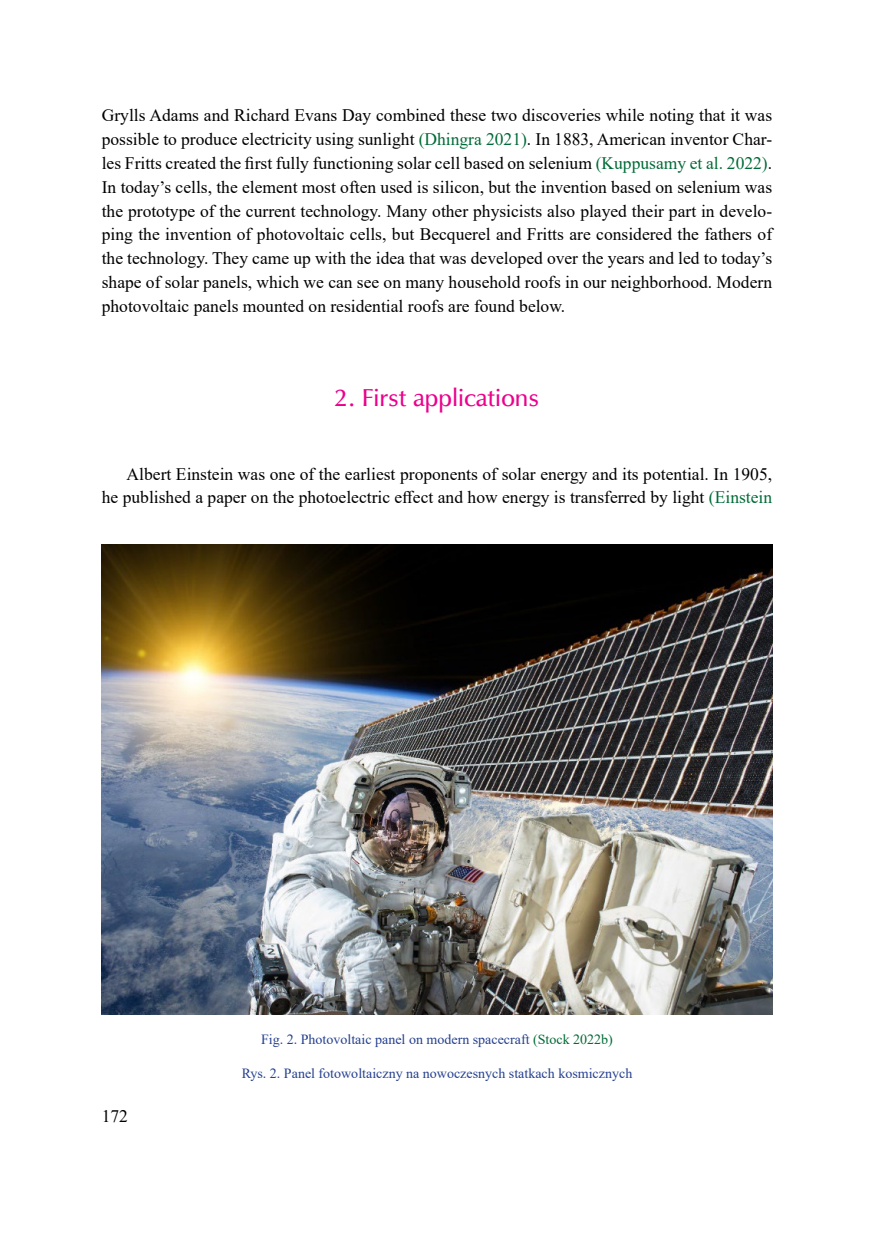
<style>
.page{position:relative;width:874px;height:1241px;background:#fff}
.page>*{position:absolute;margin:0;border:0;box-sizing:border-box;transform-origin:0 0}
.t1{font:24.5px "Zapf Humnst Dm EU";color:#ec008c}
.t2{font:17.5px/23.8px "Times New Roman";color:#000;text-align:justify}
.t3{font:14px "Times New Roman";color:#25408f}
.s1{color:#006b36}
</style>
<div class="page">
<img style="left:102px;top:544px;width:669px;height:470px">
<p class="t2" style="left:102px;top:103px;width:671px">Grylls Adams and Richard Evans Day combined these two discoveries while noting that it was possible to produce electricity using sunlight <span class="s1">(Dhingra 2021)</span>. In 1883, American inventor Char&shy;les Fritts created the first fully functioning solar cell based on selenium <span class="s1">(Kuppusamy et al. 2022)</span>.<br>In today’s cells, the element most often used is silicon, but the invention based on selenium was the prototype of the current technology. Many other physicists also played their part in develo&shy;ping the invention of photovoltaic cells, but Becquerel and Fritts are considered the fathers of the technology. They came up with the idea that was developed over the years and led to today’s shape of solar panels, which we can see on many household roofs in our neighborhood. Modern photovoltaic panels mounted on residential roofs are found below.</p>
<h1 class="t1" style="left:335px;top:382px;width:205px">2. First applications</h1>
<p class="t2" style="left:102px;top:461px;width:671px;text-align:right">Albert Einstein was one of the earliest proponents of solar energy and its potential. In 1905,<br>he published a paper on the photoelectric effect and how energy is transferred by light <span class="s1">(Einstein</span></p>
<p class="t2" style="left:102px;top:1103px;width:28px">172</p>
<p class="t3" style="left:261px;top:1029px;width:353px">Fig. 2. Photovoltaic panel on modern spacecraft <span class="s1">(Stock 2022b)</span></p>
<p class="t3" style="left:241px;top:1063px;width:392px">Rys. 2. Panel fotowoltaiczny na nowoczesnych statkach kosmicznych</p>
</div>
